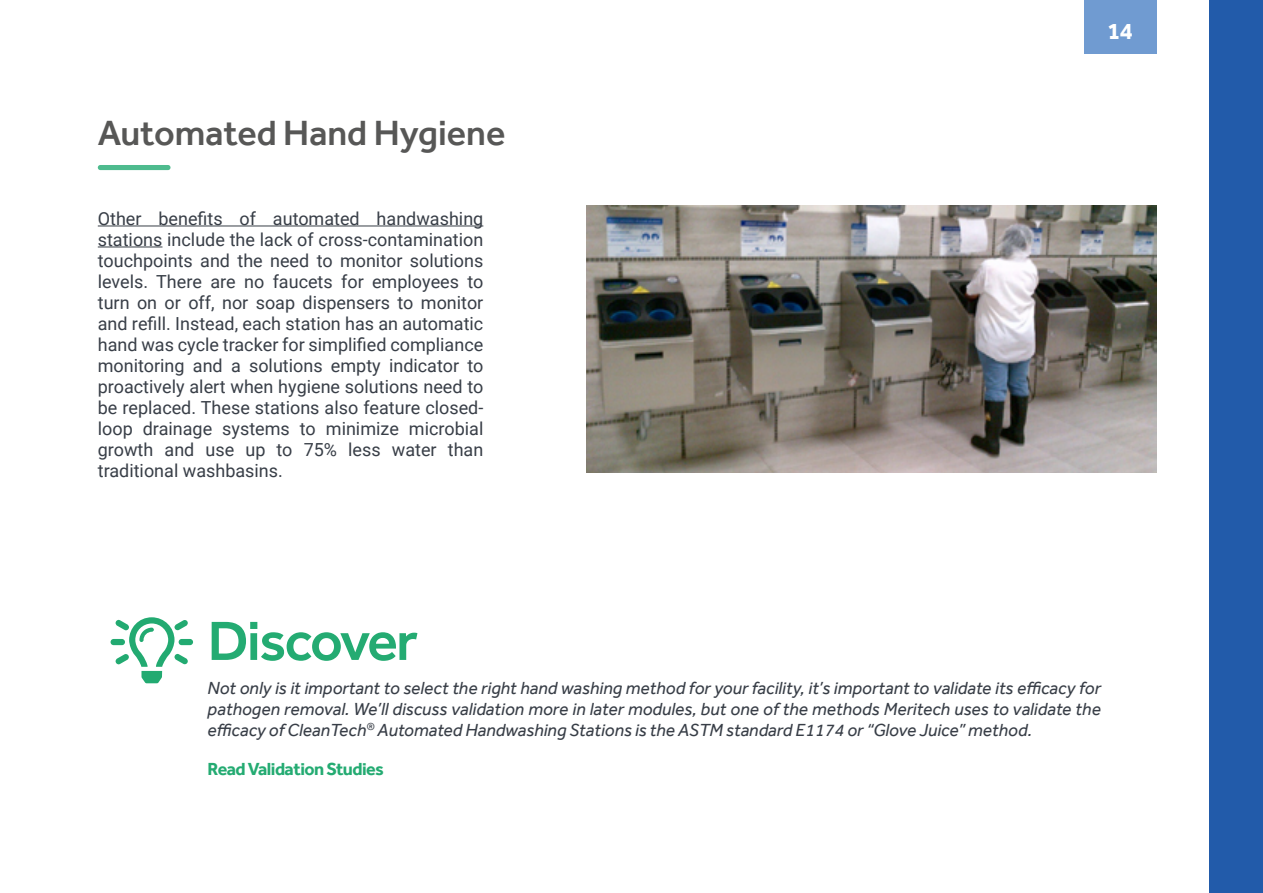
<style>
.page{position:relative;width:1263px;height:893px;background:#fff}
.page>*{position:absolute;margin:0;border:0;box-sizing:border-box;transform-origin:0 0}
.t1{font:66px "Font Awesome 5 Pro";color:#22aa71}
.t2{font:500 57px "Effra";letter-spacing:-.03em;color:#24ab72}
.t3{font:500 36px "Effra";color:#575756}
.t4{font:700 24px "Effra";color:#fff}
.t5{font:18px/21px "Roboto";color:#383e47;text-align:justify}
.t6{font:italic 18px/21px "Effra";color:#383e47;text-align:justify}
.t7{font:700 18px "Effra";letter-spacing:-.03em;color:#24ab72}
</style>
<div class="page">
<div style="left:98px;top:165px;width:73px;height:5px;background:#4ebb8e;border-radius:3px"></div>
<hr style="left:98px;top:226px;width:385px;height:1px;background:#383e47">
<hr style="left:98px;top:247px;width:64px;height:1px;background:#383e47">
<img style="left:586px;top:206px;width:571px;height:266px">
<div style="left:1209px;top:0;width:54px;height:893px;background:#225baa"></div>
<div style="left:1084px;top:0;width:73px;height:54px;background:#709bd1"></div>
<h3 class="t3" style="left:98px;top:112px;width:409px">Automated Hand Hygiene</h3>
<p class="t5" style="left:98px;top:207px;width:387px">Other benefits of automated handwashing stations include the lack of cross-contamination touchpoints and the need to monitor solutions levels. There are no faucets for employees to turn on or off, nor soap dispensers to monitor and refill. Instead, each station has an automatic hand was cycle tracker for simplified compliance monitoring and a solutions empty indicator to proactively alert when hygiene solutions need to be replaced. These stations also feature closed&shy;loop drainage systems to minimize microbial growth and use up to 75% less water than traditional washbasins.</p>
<h3 class="t4" style="left:1107px;top:16px;width:27px">14</h3>
<h1 class="t1" style="left:111px;top:617px;width:84px">●▼◆●□■</h1>
<h2 class="t2" style="left:208px;top:607px;width:212px">Discover</h2>
<p class="t6" style="left:208px;top:677px;width:895px">Not only is it important to select the right hand washing method for your facility, it’s important to validate its efficacy for pathogen removal. We’ll discuss validation more in later modules, but one of the methods Meritech uses to validate the efficacy of CleanTech<sup>®</sup> Automated Handwashing Stations is the ASTM standard E1174 or “Glove Juice” method.</p>
<p class="t7" style="left:208px;top:758px;width:178px">Read Validation Studies</p>
</div>
